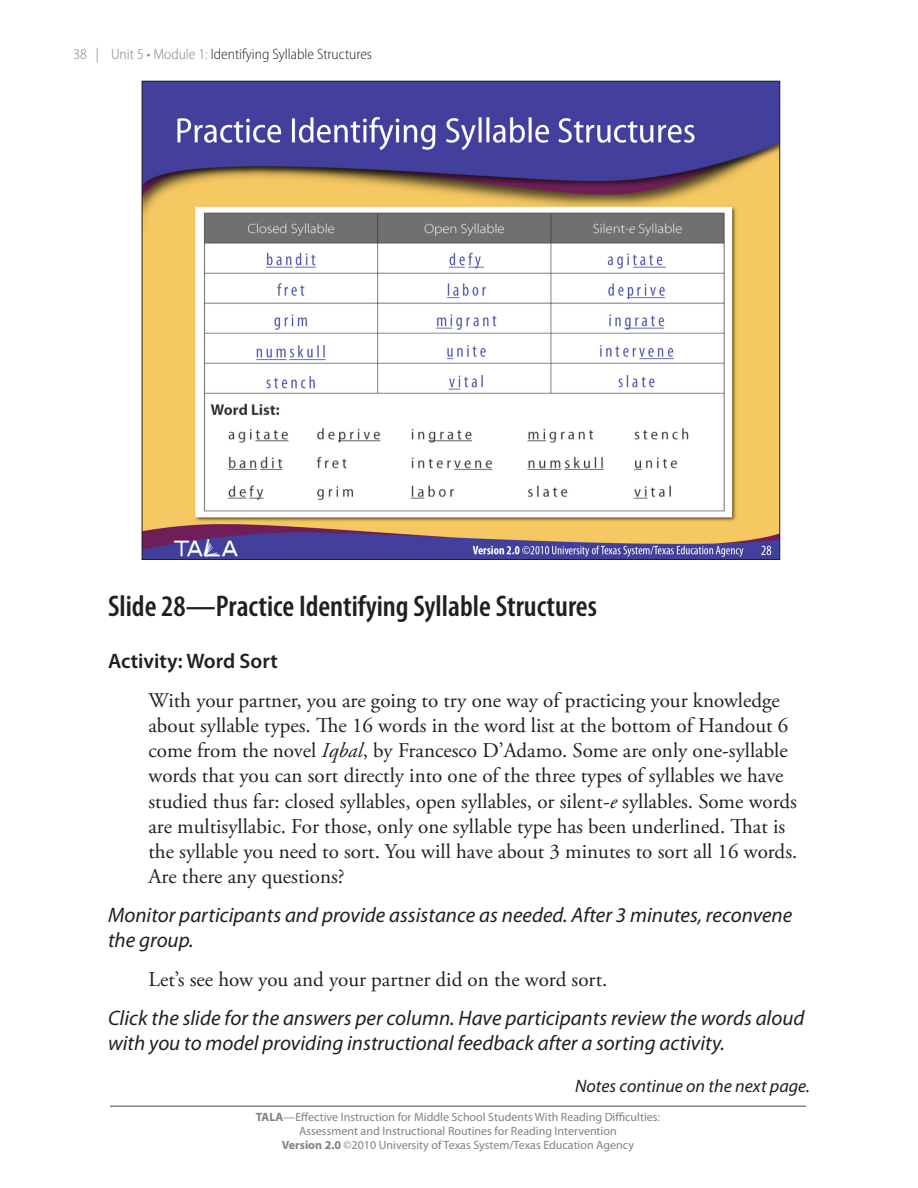
<style>
.page{position:relative;width:918px;height:1188px;background:#fff}
.page>*{position:absolute;margin:0;border:0;box-sizing:border-box;transform-origin:0 0}
.Slide_Name{font:600 condensed 30px "Myriad Pro";color:#231f20}
.Text{font:21px/25.2px "Adobe Garamond Pro";color:#231f20}
.Directive{font:italic 21px/25.2px "Myriad Pro";color:#231f20}
.Activity{font:600 21px "Myriad Pro";color:#231f20}
.Notes_Continue{font:italic 18px "Myriad Pro";color:#231f20}
.t1{font:300 semi-condensed 15px "Myriad Pro";color:#231f20}
.t2{font:12px/14.4px "Myriad Pro";color:#808285;text-align:center}
.s1{color:#808285}
.s2{font-style:italic}
.s3{font-weight:700}
</style>
<div class="page">
<hr style="left:110px;top:1106px;width:696px;height:1px;background:#808285">
<img style="left:144px;top:83px;width:634px;height:475px">
<p class="t1" style="left:74px;top:46px;width:300px"><span class="s1">38 | Unit 5 • Module 1:</span> Identifying Syllable Structures</p>
<p class="Slide_Name" style="left:108px;top:587px;width:491px">Slide 28—Practice Identifying Syllable Structures</p>
<p class="Activity" style="left:108px;top:649px;width:171px">Activity: Word Sort</p>
<p class="Text" style="left:148px;top:688px;width:650px">With your partner, you are going to try one way of practicing your knowledge about syllable types. The 16 words in the word list at the bottom of Handout 6 come from the novel <span class="s2">Iqbal</span>, by Francesco D’Adamo. Some are only one-syllable words that you can sort directly into one of the three types of syllables we have studied thus far: closed syllables, open syllables, or silent-<span class="s2">e</span> syllables. Some words are multisyllabic. For those, only one syllable type has been underlined. That is the syllable you need to sort. You will have about 3 minutes to sort all 16 words.<br>Are there any questions?</p>
<p class="Directive" style="left:108px;top:903px;width:686px">Monitor participants and provide assistance as needed. After 3 minutes, reconvene the group.</p>
<p class="Text" style="left:148px;top:967px;width:460px">Let’s see how you and your partner did on the word sort.</p>
<p class="Directive" style="left:108px;top:1005px;width:698px">Click the slide for the answers per column. Have participants review the words aloud with you to model providing instructional feedback after a sorting activity.</p>
<p class="Notes_Continue" style="left:575px;top:1076px;width:236px">Notes continue on the next page.</p>
<p class="t2" style="left:256px;top:1110px;width:406px"><span class="s3">TALA</span>—Effective Instruction for Middle School Students With Reading Difficulties:<br>Assessment and Instructional Routines for Reading Intervention<br><span class="s3">Version 2.0</span> ©2010 University of Texas System/Texas Education Agency</p>
</div>
